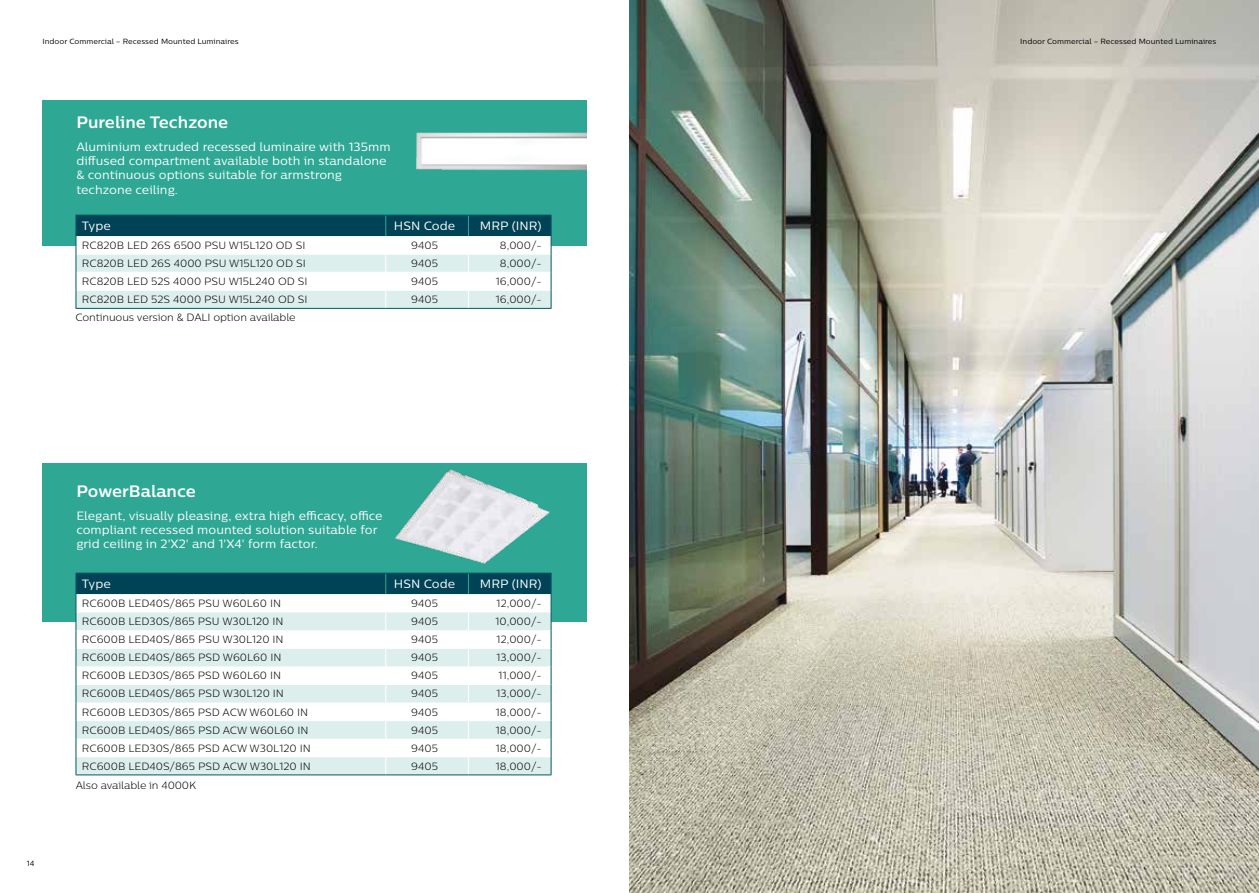
<style>
.page{position:relative;width:1259px;height:893px;background:#fff}
.page>*{position:absolute;margin:0;border:0;box-sizing:border-box;transform-origin:0 0}
.t1{font:700 16.5px "Centrale Sans Pro";color:#fff}
.t2{font:12px/14.4px "Centrale Sans Pro";color:#fff}
.t3{font:300 10.5px "Centrale Sans Pro";color:#000}
.t4{font:7.5px "Centrale Sans Pro";color:#000}
</style>
<div class="page">
<img style="left:629px;top:0;width:630px;height:893px">
<div style="left:43px;top:463px;width:544px;height:159px;background:#2fa795"></div>
<svg style="left:76px;top:573px;width:476px;height:201px"></svg>
<hr style="left:76px;top:774px;width:310px;height:1px;background:#005763">
<hr style="left:386px;top:774px;width:82px;height:1px;background:#005763">
<hr style="left:468px;top:774px;width:83px;height:1px;background:#005763">
<img style="left:395px;top:469px;width:155px;height:95px">
<div style="left:43px;top:100px;width:544px;height:145px;background:#2fa795"></div>
<svg style="left:76px;top:215px;width:476px;height:93px"></svg>
<hr style="left:76px;top:308px;width:310px;height:1px;background:#005763">
<hr style="left:386px;top:308px;width:82px;height:1px;background:#005763">
<hr style="left:468px;top:308px;width:83px;height:1px;background:#005763">
<img style="left:416px;top:132px;width:171px;height:39px">
<p class="t4" style="left:43px;top:37px;width:198px">Indoor Commercial – Recessed Mounted Luminaires</p>
<p class="t4" style="left:1020px;top:37px;width:198px">Indoor Commercial – Recessed Mounted Luminaires</p>
<h1 class="t1" style="left:76px;top:111px;width:153px">Pureline Techzone</h1>
<p class="t2" style="left:76px;top:139px;width:316px">Aluminium extruded recessed luminaire with 135mm diffused compartment available both in standalone &amp; continuous options suitable for armstrong techzone ceiling.</p>
<p class="t2" style="left:82px;top:218px;width:30px">Type</p>
<p class="t2" style="left:394px;top:218px;width:63px">HSN Code</p>
<p class="t2" style="left:480px;top:218px;width:63px">MRP (INR)</p>
<p class="t3" style="left:82px;top:239px;width:225px">RC820B LED 26S 6500 PSU W15L120 OD SI</p>
<p class="t3" style="left:411px;top:239px;width:28px">9405</p>
<p class="t3" style="left:500px;top:239px;width:43px">8,000/-</p>
<p class="t3" style="left:82px;top:257px;width:225px">RC820B LED 26S 4000 PSU W15L120 OD SI</p>
<p class="t3" style="left:411px;top:257px;width:28px">9405</p>
<p class="t3" style="left:500px;top:257px;width:43px">8,000/-</p>
<p class="t3" style="left:82px;top:275px;width:227px">RC820B LED 52S 4000 PSU W15L240 OD SI</p>
<p class="t3" style="left:411px;top:275px;width:28px">9405</p>
<p class="t3" style="left:496px;top:275px;width:47px">16,000/-</p>
<p class="t3" style="left:82px;top:293px;width:227px">RC820B LED 52S 4000 PSU W15L240 OD SI</p>
<p class="t3" style="left:411px;top:293px;width:28px">9405</p>
<p class="t3" style="left:496px;top:293px;width:47px">16,000/-</p>
<p class="t3" style="left:76px;top:311px;width:222px">Continuous version &amp; DALI option available</p>
<p class="t4" style="left:27px;top:858px;width:9px">14</p>
<h1 class="t1" style="left:76px;top:480px;width:121px">PowerBalance</h1>
<p class="t2" style="left:76px;top:508px;width:308px">Elegant, visually pleasing, extra high efficacy, office compliant recessed mounted solution suitable for grid ceiling in 2'X2' and 1'X4' form factor.</p>
<p class="t2" style="left:82px;top:576px;width:30px">Type</p>
<p class="t2" style="left:394px;top:576px;width:63px">HSN Code</p>
<p class="t2" style="left:480px;top:576px;width:63px">MRP (INR)</p>
<p class="t3" style="left:82px;top:597px;width:201px">RC600B LED40S/865 PSU W60L60 IN</p>
<p class="t3" style="left:411px;top:597px;width:28px">9405</p>
<p class="t3" style="left:496px;top:597px;width:47px">12,000/-</p>
<p class="t3" style="left:82px;top:615px;width:203px">RC600B LED30S/865 PSU W30L120 IN</p>
<p class="t3" style="left:411px;top:615px;width:28px">9405</p>
<p class="t3" style="left:495px;top:615px;width:48px">10,000/-</p>
<p class="t3" style="left:82px;top:633px;width:203px">RC600B LED40S/865 PSU W30L120 IN</p>
<p class="t3" style="left:411px;top:633px;width:28px">9405</p>
<p class="t3" style="left:496px;top:633px;width:47px">12,000/-</p>
<p class="t3" style="left:82px;top:651px;width:201px">RC600B LED40S/865 PSD W60L60 IN</p>
<p class="t3" style="left:411px;top:651px;width:28px">9405</p>
<p class="t3" style="left:496px;top:651px;width:47px">13,000/-</p>
<p class="t3" style="left:82px;top:669px;width:201px">RC600B LED30S/865 PSD W60L60 IN</p>
<p class="t3" style="left:411px;top:669px;width:28px">9405</p>
<p class="t3" style="left:498px;top:669px;width:45px">11,000/-</p>
<p class="t3" style="left:82px;top:687px;width:203px">RC600B LED40S/865 PSD W30L120 IN</p>
<p class="t3" style="left:411px;top:687px;width:28px">9405</p>
<p class="t3" style="left:496px;top:687px;width:47px">13,000/-</p>
<p class="t3" style="left:82px;top:705px;width:228px">RC600B LED30S/865 PSD ACW W60L60 IN</p>
<p class="t3" style="left:411px;top:705px;width:28px">9405</p>
<p class="t3" style="left:496px;top:705px;width:47px">18,000/-</p>
<p class="t3" style="left:82px;top:723px;width:228px">RC600B LED40S/865 PSD ACW W60L60 IN</p>
<p class="t3" style="left:411px;top:723px;width:28px">9405</p>
<p class="t3" style="left:496px;top:723px;width:47px">18,000/-</p>
<p class="t3" style="left:82px;top:741px;width:230px">RC600B LED30S/865 PSD ACW W30L120 IN</p>
<p class="t3" style="left:411px;top:741px;width:28px">9405</p>
<p class="t3" style="left:496px;top:741px;width:47px">18,000/-</p>
<p class="t3" style="left:82px;top:760px;width:230px">RC600B LED40S/865 PSD ACW W30L120 IN</p>
<p class="t3" style="left:411px;top:760px;width:28px">9405</p>
<p class="t3" style="left:496px;top:760px;width:47px">18,000/-</p>
<p class="t3" style="left:76px;top:778px;width:122px">Also available in 4000K</p>
</div>
